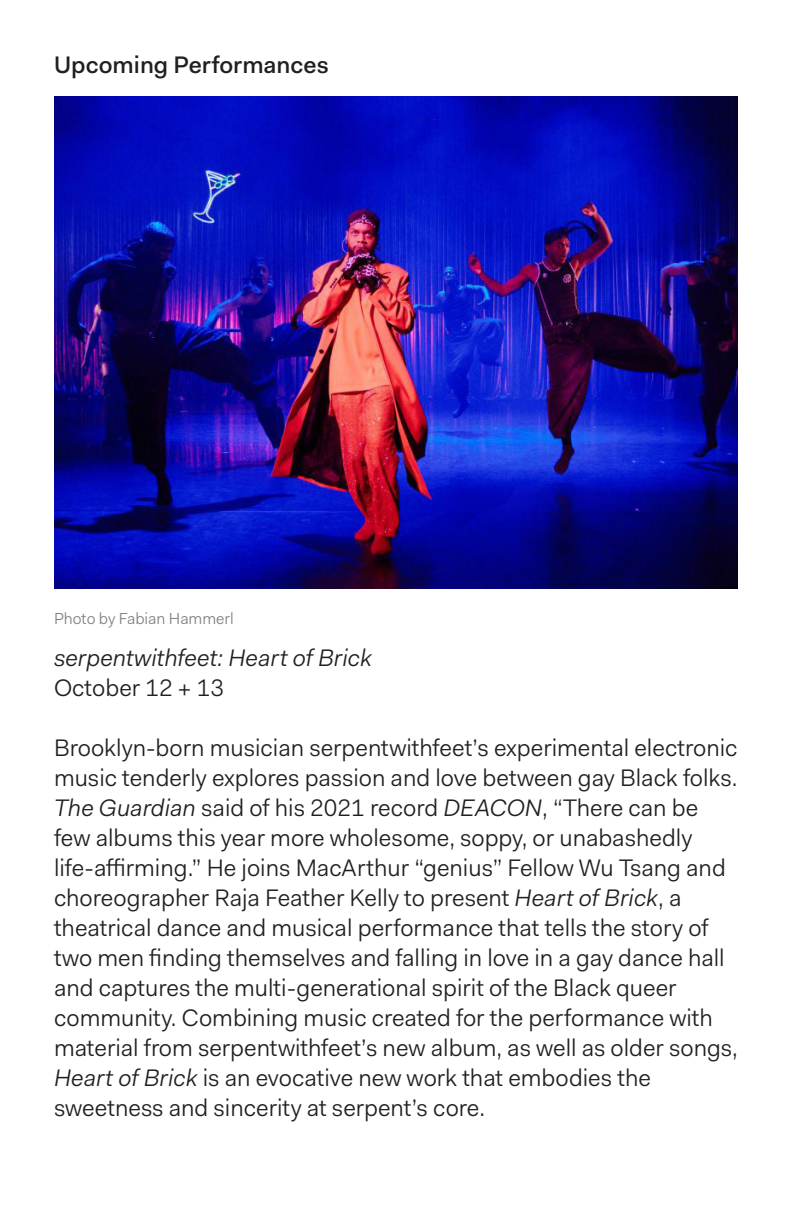
<style>
.page{position:relative;width:792px;height:1224px;background:#fff}
.page>*{position:absolute;margin:0;border:0;box-sizing:border-box;transform-origin:0 0}
.Body_Text{font:24px/30px "Fakt Blond";color:#231f20}
.Body_Text-2{font:italic 24px/30px "Fakt Blond";color:#231f20}
.Body_Text-3{font:500 24px "Fakt";color:#231f20}
.Image_Caption{font:16px "Fakt Blond";color:#808285}
.s1{font-style:normal}
.s2{font-style:italic}
</style>
<div class="page">
<img style="left:54px;top:96px;width:684px;height:492px">
<p class="Body_Text-3" style="left:54px;top:49px;width:276px">Upcoming Performances</p>
<p class="Image_Caption" style="left:54px;top:608px;width:181px">Photo by Fabian Hammerl</p>
<p class="Body_Text-2" style="left:54px;top:643px;width:320px">serpentwithfeet: Heart of Brick<br><span class="s1">October 12 + 13</span></p>
<p class="Body_Text" style="left:54px;top:733px;width:685px">Brooklyn-born musician serpentwithfeet’s experimental electronic music tenderly explores passion and love between gay Black folks.<br><span class="s2">The Guardian</span> said of his 2021 record <span class="s2">DEACON</span>, “There can be few albums this year more wholesome, soppy, or unabashedly life-affirming.” He joins MacArthur “genius” Fellow Wu Tsang and choreographer Raja Feather Kelly to present <span class="s2">Heart of Brick</span>, a theatrical dance and musical performance that tells the story of two men finding themselves and falling in love in a gay dance hall and captures the multi-generational spirit of the Black queer community. Combining music created for the performance with material from serpentwithfeet’s new album, as well as older songs, <span class="s2">Heart of Brick</span> is an evocative new work that embodies the sweetness and sincerity at serpent’s core.</p>
</div>
